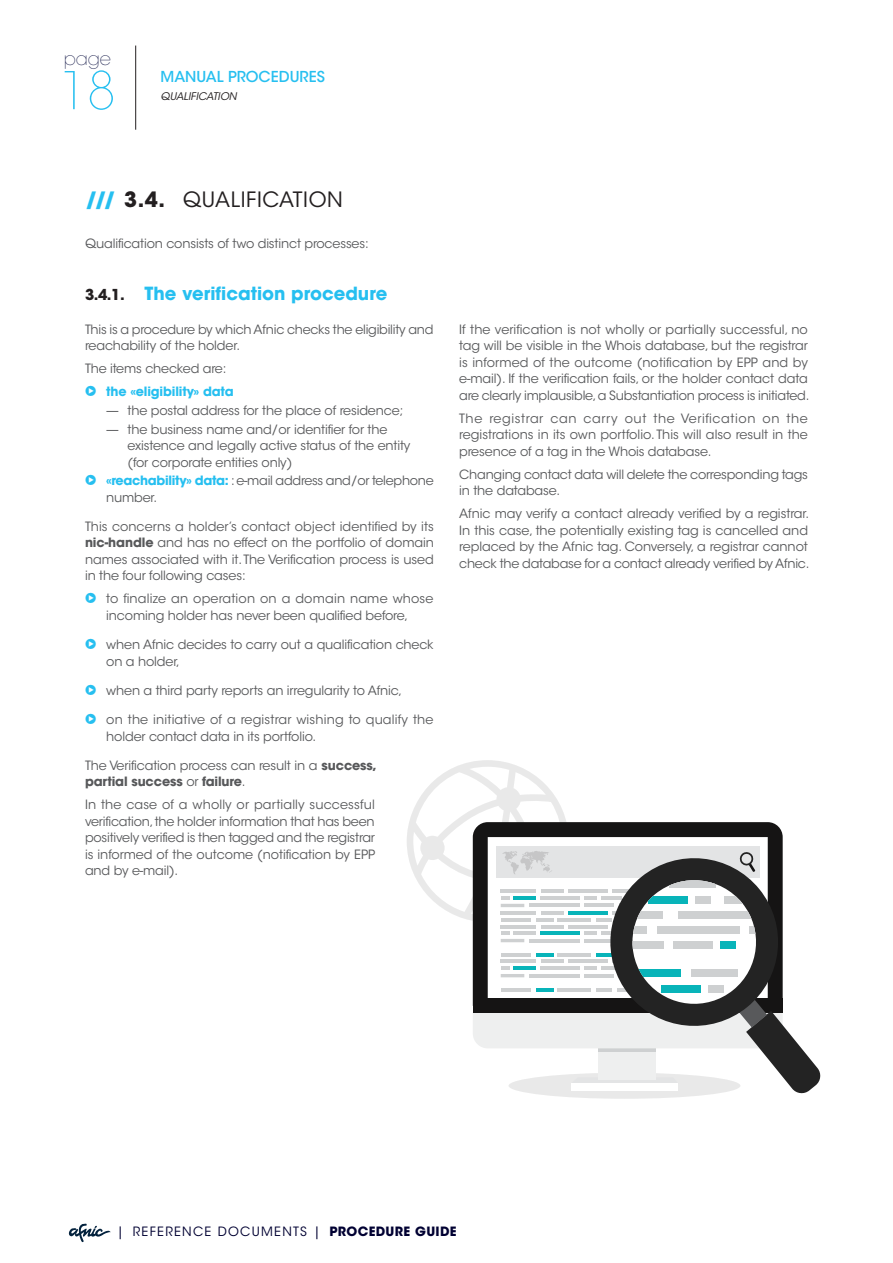
<style>
.page{position:relative;width:893px;height:1263px;background:#fff}
.page>*{position:absolute;margin:0;border:0;box-sizing:border-box;transform-origin:0 0}
.t1{font:200 51.6px "ITC Avant Garde Std";color:#26bff0}
.t2{font:21px "ITC Avant Garde Std";letter-spacing:.03em;color:#231f20}
.t3{font:700 18px "ITC Avant Garde Std";color:#26bff0}
.t4{font:200 18px "ITC Avant Garde Std";color:#1f2350}
.t5{font:500 15px "ITC Avant Garde Std";color:#26bff0}
.t6{font:12.75px/16.5px "ITC Avant Garde Std";letter-spacing:-.01em;color:#57585a}
.t7{font:12.75px/16.5px "ITC Avant Garde Std";letter-spacing:.015em;color:#57585a}
.t8{font:700 12.75px/22.8px "ITC Avant Garde Std";letter-spacing:-.01em;color:#26bff0}
.t9{font:12.75px "ITC Avant Garde Std";letter-spacing:.1em;color:#000032}
.t10{font:italic 10.5px "ITC Avant Garde Std";color:#231f20}
.s1{font-weight:700;color:#26bff0}
.s2{font-weight:700}
.s3{font-size:15px;color:#231f20}
.s4{font-weight:400;color:#57585a}
.s5{font-family:"Mini Pics Directional RT";font-weight:400}
.s6{font-family:"Mini Pics Directional RT";color:#26bff0}
</style>
<div class="page">
<svg style="left:69px;top:1224px;width:42px;height:18px"></svg>
<hr style="left:135px;top:46px;width:1px;height:84px;background:#231f20">
<div style="left:508px;top:1073px;width:232px;height:26px;background:#e9e9e9;border-radius:50%"></div>
<svg style="left:407px;top:760px;width:414px;height:335px"></svg>
<div style="left:657px;top:927px;width:82px;height:7px;background:#ced0d1"></div>
<svg style="left:749px;top:927px;width:15px;height:7px"></svg>
<svg style="left:625px;top:911px;width:38px;height:7px"></svg>
<svg style="left:724px;top:896px;width:40px;height:7px"></svg>
<svg style="left:625px;top:927px;width:22px;height:7px"></svg>
<svg style="left:625px;top:941px;width:39px;height:7px"></svg>
<div style="left:673px;top:941px;width:39px;height:7px;background:#ced0d1"></div>
<div style="left:720px;top:941px;width:16px;height:7px;background:#08b4b9"></div>
<div style="left:678px;top:911px;width:82px;height:7px;background:#ced0d1"></div>
<div style="left:661px;top:985px;width:39px;height:7px;background:#08b4b9"></div>
<div style="left:708px;top:985px;width:16px;height:7px;background:#ced0d1"></div>
<div style="left:648px;top:896px;width:40px;height:7px;background:#08b4b9"></div>
<div style="left:695px;top:896px;width:16px;height:7px;background:#ced0d1"></div>
<div style="left:691px;top:969px;width:46px;height:7px;background:#ced0d1"></div>
<svg style="left:625px;top:969px;width:56px;height:7px"></svg>
<div style="left:669px;top:881px;width:47px;height:7px;background:#ced0d1"></div>
<h3 class="t4" style="left:64px;top:48px;width:49px">page</h3>
<h1 class="t1" style="left:59px;top:60px;width:58px">18</h1>
<p class="t5" style="left:161px;top:67px;width:26px">MANUA</p>
<p class="t5" style="left:217px;top:67px;width:73px">L PROCEDUR</p>
<p class="t5" style="left:309px;top:67px;width:18px">ES</p>
<p class="t10" style="left:161px;top:90px;width:78px">QUALIFICATION</p>
<h2 class="t2" style="left:85px;top:187px;width:259px"><span class="s1">///</span> <span class="s2">3.4.</span> QUALIFICATION</h2>
<p class="t6" style="left:85px;top:235px;width:285px">Qualification consists of two distinct processes:</p>
<h3 class="t3" style="left:85px;top:282px;width:304px"><span class="s3">3.4.1.</span> The verification procedure</h3>
<p class="t6" style="left:85px;top:321px;width:350px">This is a procedure by which Afnic checks the eligibility and reachability of the holder.</p>
<p class="t8" style="left:85px;top:357px;width:150px"><span class="s4">The items checked are: </span><span class="s5">&amp;</span> the «eligibility» data</p>
<p class="t6" style="left:106px;top:402px;width:299px">— the postal address for the place of residence;</p>
<p class="t6" style="left:128px;top:421px;width:284px;text-indent:-21px">— the business name and/or identifier for the existence and legally active status of the entity (for corporate entities only)</p>
<p class="t6" style="left:106px;top:472px;width:329px;text-indent:-21px"><span class="s6">&amp;</span> <span class="s1">«reachability» data:</span> : e-mail address and/or telephone number.</p>
<p class="t6" style="left:85px;top:518px;width:350px;text-align:justify">This concerns a holder’s contact object identified by its <span class="s2">nic-handle</span> and has no effect on the portfolio of domain names associated with it. The Verification process is used in the four following cases:</p>
<p class="t6" style="left:85px;top:591px;width:350px;text-align:center"><span class="s6">&amp;</span> to finalize an operation on a domain name whose incoming holder has never been qualified before,</p>
<p class="t6" style="left:106px;top:636px;width:329px;text-indent:-21px"><span class="s6">&amp;</span> when Afnic decides to carry out a qualification check on a holder,</p>
<p class="t6" style="left:85px;top:682px;width:319px"><span class="s6">&amp;</span> when a third party reports an irregularity to Afnic,</p>
<p class="t7" style="left:106px;top:711px;width:329px;text-indent:-21px"><span class="s6">&amp;</span> on the initiative of a registrar wishing to qualify the holder contact data in its portfolio.</p>
<p class="t6" style="left:85px;top:757px;width:293px">The Verification process can result in a <span class="s2">success, partial success</span> or <span class="s2">failure</span>.</p>
<p class="t6" style="left:85px;top:796px;width:292px;text-align:justify">In the case of a wholly or partially successful verification, the holder information that has been positively verified is then tagged and the registrar is informed of the outcome (notification by EPP and by e-mail).</p>
<p class="t6" style="left:459px;top:321px;width:352px">If the verification is not wholly or partially successful, no tag will be visible in the Whois database, but the registrar is informed of the outcome (notification by EPP and by e-mail). If the verification fails, or the holder contact data are clearly implausible, a Substantiation process is initiated.</p>
<p class="t6" style="left:459px;top:410px;width:350px;text-align:justify">The registrar can carry out the Verification on the registrations in its own portfolio. This will also result in the presence of a tag in the Whois database.</p>
<p class="t6" style="left:459px;top:466px;width:350px">Changing contact data will delete the corresponding tags in the database.</p>
<p class="t6" style="left:459px;top:505px;width:352px">Afnic may verify a contact already verified by a registrar.<br>In this case, the potentially existing tag is cancelled and replaced by the Afnic tag. Conversely, a registrar cannot check the database for a contact already verified by Afnic.</p>
<p class="t9" style="left:117px;top:1224px;width:341px">| REFERENCE DOCUMENTS | <span class="s2">PROCEDURE GUIDE</span></p>
</div>
